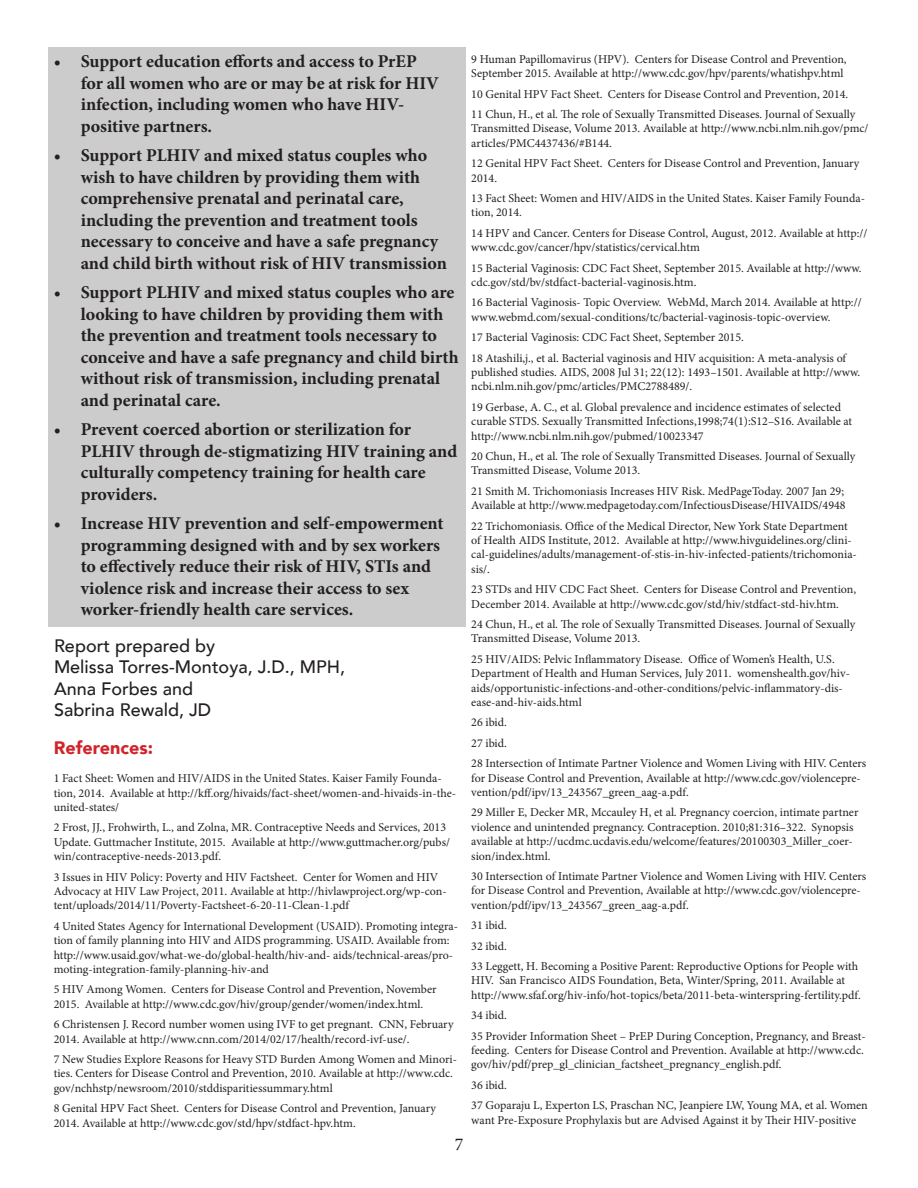
<style>
.page{position:relative;width:918px;height:1188px;background:#fff}
.page>*{position:absolute;margin:0;border:0;box-sizing:border-box;transform-origin:0 0}
.t1{font:700 18px/21.6px "Minion Pro";color:#231f20}
.t2{font:500 18px "Avenir";color:#231f20}
.t3{font:900 18px "Avenir";color:#d1232a}
.t4{font:18px "Minion Pro";color:#231f20}
.t5{font:12px/14.4px "Minion Pro";color:#231f20}
</style>
<div class="page">
<div style="left:49px;top:47px;width:417px;height:579px;background:#ccc"></div>
<p class="t1" style="left:81px;top:50px;width:360px;text-indent:-27px">• Support education efforts and access to PrEP for all women who are or may be at risk for HIV infection, including women who have HIV&shy;positive partners.</p>
<p class="t1" style="left:81px;top:144px;width:368px;text-indent:-27px">• Support PLHIV and mixed status couples who wish to have children by providing them with comprehensive prenatal and perinatal care, including the prevention and treatment tools necessary to conceive and have a safe pregnancy and child birth without risk of HIV transmission</p>
<p class="t1" style="left:81px;top:281px;width:379px;text-indent:-27px">• Support PLHIV and mixed status couples who are looking to have children by providing them with the prevention and treatment tools necessary to conceive and have a safe pregnancy and child birth without risk of transmission, including prenatal and perinatal care.</p>
<p class="t1" style="left:81px;top:418px;width:378px;text-indent:-27px">• Prevent coerced abortion or sterilization for PLHIV through de-stigmatizing HIV training and culturally competency training for health care providers.</p>
<p class="t1" style="left:81px;top:512px;width:364px;text-indent:-27px">• Increase HIV prevention and self-empowerment programming designed with and by sex workers to effectively reduce their risk of HIV, STIs and violence risk and increase their access to sex worker-friendly health care services.</p>
<p class="t2" style="left:54px;top:630px;width:163px">Report prepared by</p>
<p class="t2" style="left:54px;top:651px;width:293px">Melissa Torres-Montoya, J.D., MPH,</p>
<p class="t2" style="left:54px;top:673px;width:141px">Anna Forbes and</p>
<p class="t2" style="left:54px;top:695px;width:159px">Sabrina Rewald, JD</p>
<p class="t3" style="left:54px;top:733px;width:101px">References:</p>
<p class="t5" style="left:54px;top:771px;width:404px">1 Fact Sheet: Women and HIV/AIDS in the United States. Kaiser Family Founda&shy;tion, 2014. Available at http://kff.org/hivaids/fact-sheet/women-and-hivaids-in-the&shy;united-states/</p>
<p class="t5" style="left:54px;top:820px;width:398px">2 Frost, JJ., Frohwirth, L., and Zolna, MR. Contraceptive Needs and Services, 2013<br>Update. Guttmacher Institute, 2015. Available at http://www.guttmacher.org/pubs/ win/contraceptive-needs-2013.pdf.</p>
<p class="t5" style="left:54px;top:870px;width:394px">3 Issues in HIV Policy: Poverty and HIV Factsheet. Center for Women and HIV<br>Advocacy at HIV Law Project, 2011. Available at http://hivlawproject.org/wp-con&shy;tent/uploads/2014/11/Poverty-Factsheet-6-20-11-Clean-1.pdf</p>
<p class="t5" style="left:54px;top:919px;width:406px">4 United States Agency for International Development (USAID). Promoting integra&shy;tion of family planning into HIV and AIDS programming. USAID. Available from: http://www.usaid.gov/what-we-do/global-health/hiv-and- aids/technical-areas/pro&shy;moting-integration-family-planning-hiv-and</p>
<p class="t5" style="left:54px;top:982px;width:385px">5 HIV Among Women. Centers for Disease Control and Prevention, November<br>2015. Available at http://www.cdc.gov/hiv/group/gender/women/index.html.</p>
<p class="t5" style="left:54px;top:1017px;width:401px">6 Christensen J. Record number women using IVF to get pregnant. CNN, February<br>2014. Available at http://www.cnn.com/2014/02/17/health/record-ivf-use/.</p>
<p class="t5" style="left:54px;top:1052px;width:405px">7 New Studies Explore Reasons for Heavy STD Burden Among Women and Minori&shy;ties. Centers for Disease Control and Prevention, 2010. Available at http://www.cdc. gov/nchhstp/newsroom/2010/stddisparitiessummary.html</p>
<p class="t5" style="left:54px;top:1101px;width:384px">8 Genital HPV Fact Sheet. Centers for Disease Control and Prevention, January<br>2014. Available at http://www.cdc.gov/std/hpv/stdfact-hpv.htm.</p>
<h1 class="t4" style="left:455px;top:1132px;width:10px">7</h1>
<p class="t5" style="left:471px;top:52px;width:377px">9 Human Papillomavirus (HPV). Centers for Disease Control and Prevention,<br>September 2015. Available at http://www.cdc.gov/hpv/parents/whatishpv.html</p>
<p class="t5" style="left:471px;top:87px;width:378px">10 Genital HPV Fact Sheet. Centers for Disease Control and Prevention, 2014.</p>
<p class="t5" style="left:471px;top:107px;width:399px">11 Chun, H., et al. The role of Sexually Transmitted Diseases. Journal of Sexually<br>Transmitted Disease, Volume 2013. Available at http://www.ncbi.nlm.nih.gov/pmc/ articles/PMC4437436/#B144.</p>
<p class="t5" style="left:471px;top:156px;width:390px">12 Genital HPV Fact Sheet. Centers for Disease Control and Prevention, January<br>2014.</p>
<p class="t5" style="left:471px;top:191px;width:395px">13 Fact Sheet: Women and HIV/AIDS in the United States. Kaiser Family Founda&shy;tion, 2014.</p>
<p class="t5" style="left:471px;top:226px;width:398px">14 HPV and Cancer. Centers for Disease Control, August, 2012. Available at http:// www.cdc.gov/cancer/hpv/statistics/cervical.htm</p>
<p class="t5" style="left:471px;top:261px;width:392px">15 Bacterial Vaginosis: CDC Fact Sheet, September 2015. Available at http://www. cdc.gov/std/bv/stdfact-bacterial-vaginosis.htm.</p>
<p class="t5" style="left:471px;top:295px;width:392px">16 Bacterial Vaginosis- Topic Overview. WebMd, March 2014. Available at http:// www.webmd.com/sexual-conditions/tc/bacterial-vaginosis-topic-overview.</p>
<p class="t5" style="left:471px;top:330px;width:274px">17 Bacterial Vaginosis: CDC Fact Sheet, September 2015.</p>
<p class="t5" style="left:471px;top:351px;width:390px">18 Atashili,j., et al. Bacterial vaginosis and HIV acquisition: A meta-analysis of published studies. AIDS, 2008 Jul 31; 22(12): 1493–1501. Available at http://www. ncbi.nlm.nih.gov/pmc/articles/PMC2788489/.</p>
<p class="t5" style="left:471px;top:400px;width:383px">19 Gerbase, A. C., et al. Global prevalence and incidence estimates of selected curable STDS. Sexually Transmitted Infections,1998;74(1):S12–S16. Available at http://www.ncbi.nlm.nih.gov/pubmed/10023347</p>
<p class="t5" style="left:471px;top:449px;width:386px">20 Chun, H., et al. The role of Sexually Transmitted Diseases. Journal of Sexually<br>Transmitted Disease, Volume 2013.</p>
<p class="t5" style="left:471px;top:484px;width:376px">21 Smith M. Trichomoniasis Increases HIV Risk. MedPageToday. 2007 Jan 29;<br>Available at http://www.medpagetoday.com/InfectiousDisease/HIVAIDS/4948</p>
<p class="t5" style="left:471px;top:519px;width:387px">22 Trichomoniasis. Office of the Medical Director, New York State Department of Health AIDS Institute, 2012. Available at http://www.hivguidelines.org/clini&shy;cal-guidelines/adults/management-of-stis-in-hiv-infected-patients/trichomonia&shy;sis/.</p>
<p class="t5" style="left:471px;top:582px;width:386px">23 STDs and HIV CDC Fact Sheet. Centers for Disease Control and Prevention,<br>December 2014. Available at http://www.cdc.gov/std/hiv/stdfact-std-hiv.htm.</p>
<p class="t5" style="left:471px;top:617px;width:386px">24 Chun, H., et al. The role of Sexually Transmitted Diseases. Journal of Sexually<br>Transmitted Disease, Volume 2013.</p>
<p class="t5" style="left:471px;top:652px;width:380px">25 HIV/AIDS: Pelvic Inflammatory Disease. Office of Women’s Health, U.S.<br>Department of Health and Human Services, July 2011. womenshealth.gov/hiv&shy;aids/opportunistic-infections-and-other-conditions/pelvic-inflammatory-dis&shy;ease-and-hiv-aids.html</p>
<p class="t5" style="left:471px;top:715px;width:37px">26 ibid.</p>
<p class="t5" style="left:471px;top:736px;width:37px">27 ibid.</p>
<p class="t5" style="left:471px;top:756px;width:396px">28 Intersection of Intimate Partner Violence and Women Living with HIV. Centers for Disease Control and Prevention, Available at http://www.cdc.gov/violencepre&shy;vention/pdf/ipv/13_243567_green_aag-a.pdf.</p>
<p class="t5" style="left:471px;top:805px;width:389px">29 Miller E, Decker MR, Mccauley H, et al. Pregnancy coercion, intimate partner violence and unintended pregnancy. Contraception. 2010;81:316–322. Synopsis available at http://ucdmc.ucdavis.edu/welcome/features/20100303_Miller_coer&shy;sion/index.html.</p>
<p class="t5" style="left:471px;top:869px;width:396px">30 Intersection of Intimate Partner Violence and Women Living with HIV. Centers for Disease Control and Prevention, Available at http://www.cdc.gov/violencepre&shy;vention/pdf/ipv/13_243567_green_aag-a.pdf.</p>
<p class="t5" style="left:471px;top:918px;width:37px">31 ibid.</p>
<p class="t5" style="left:471px;top:939px;width:37px">32 ibid.</p>
<p class="t5" style="left:471px;top:959px;width:391px">33 Leggett, H. Becoming a Positive Parent: Reproductive Options for People with<br>HIV. San Francisco AIDS Foundation, Beta, Winter/Spring, 2011. Available at http://www.sfaf.org/hiv-info/hot-topics/beta/2011-beta-winterspring-fertility.pdf.</p>
<p class="t5" style="left:471px;top:1008px;width:37px">34 ibid.</p>
<p class="t5" style="left:471px;top:1029px;width:396px">35 Provider Information Sheet – PrEP During Conception, Pregnancy, and Breast&shy;feeding. Centers for Disease Control and Prevention. Available at http://www.cdc. gov/hiv/pdf/prep_gl_clinician_factsheet_pregnancy_english.pdf.</p>
<p class="t5" style="left:471px;top:1078px;width:37px">36 ibid.</p>
<p class="t5" style="left:471px;top:1098px;width:398px">37 Goparaju L, Experton LS, Praschan NC, Jeanpiere LW, Young MA, et al. Women want Pre-Exposure Prophylaxis but are Advised Against it by Their HIV-positive</p>
</div>
